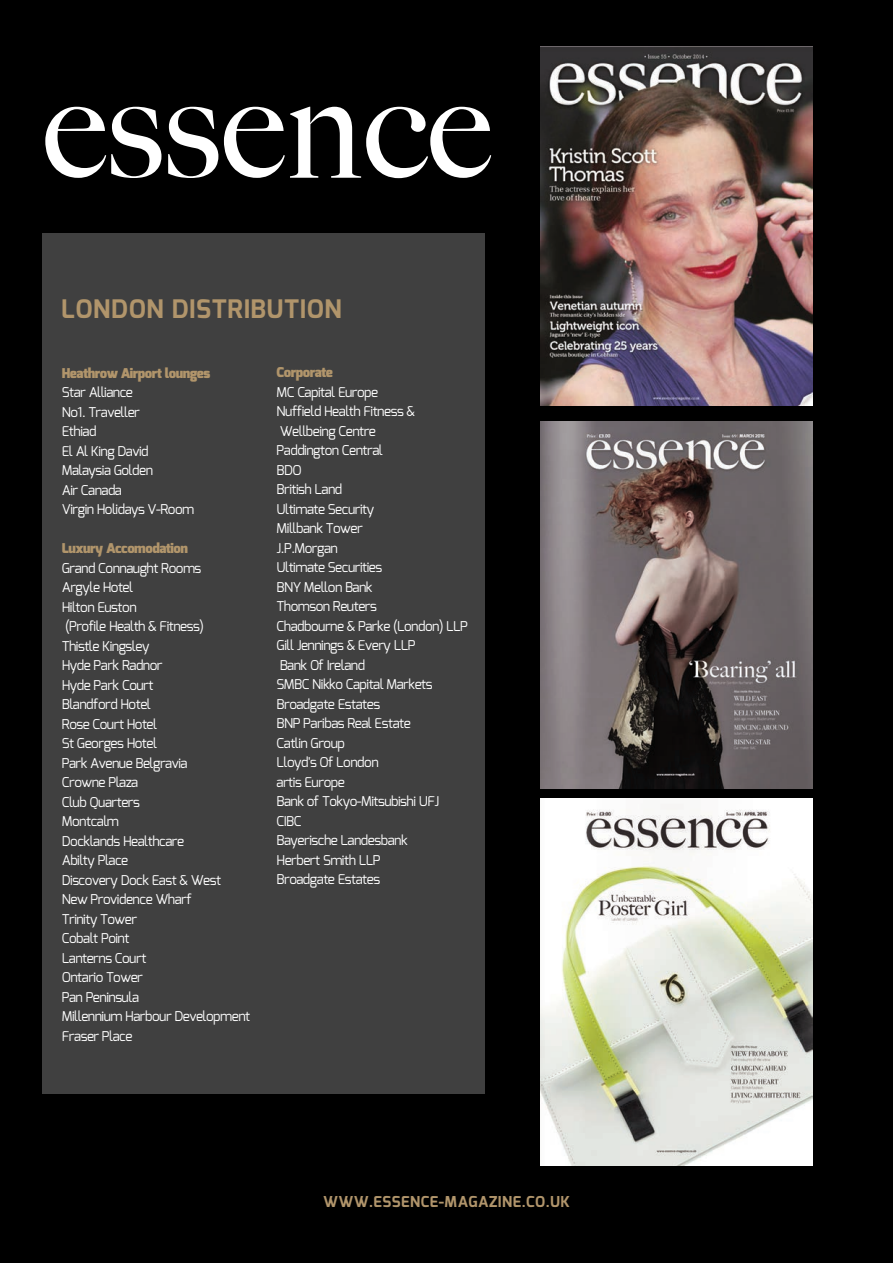
<style>
.page{position:relative;width:893px;height:1263px;background:#000}
.page>*{position:absolute;margin:0;border:0;box-sizing:border-box;transform-origin:0 0}
.t1{font:500 147px "Big Caslon";letter-spacing:.005em;color:#fff}
.t2{font:700 25.5px "Exo";letter-spacing:.025em;color:#b1956b}
.t3{font:700 15px "Exo";letter-spacing:.03em;color:#b1956b}
.t4{font:13.5px/19.5px "Exo";letter-spacing:-.04em;color:#fff}
.t5{font:900 13.5px "Exo";letter-spacing:-.035em;color:#b1956b}
</style>
<div class="page">
<div style="left:43px;top:234px;width:442px;height:860px;background:#404040"></div>
<img style="left:540px;top:421px;width:272px;height:367px">
<img style="left:540px;top:799px;width:272px;height:367px">
<img style="left:540px;top:46px;width:272px;height:360px">
<h1 class="t1" style="left:43px;top:40px;width:450px">essence</h1>
<h2 class="t2" style="left:61px;top:292px;width:282px">LONDON DISTRIBUTION</h2>
<p class="t5" style="left:62px;top:364px;width:150px">Heathrow Airport lounges</p>
<p class="t4" style="left:62px;top:383px;width:134px">Star Alliance<br>No1. Traveller<br>Ethiad<br>El Al King David<br>Malaysia Golden<br>Air Canada<br>Virgin Holidays V-Room</p>
<p class="t5" style="left:62px;top:540px;width:128px">Luxury Accomodation</p>
<p class="t4" style="left:62px;top:558px;width:190px">Grand Connaught Rooms<br>Argyle Hotel<br>Hilton Euston<br>(Profile Health &amp; Fitness)<br>Thistle Kingsley<br>Hyde Park Radnor<br>Hyde Park Court<br>Blandford Hotel<br>Rose Court Hotel<br>St Georges Hotel<br>Park Avenue Belgravia<br>Crowne Plaza<br>Club Quarters<br>Montcalm<br>Docklands Healthcare<br>Abilty Place<br>Discovery Dock East &amp; West<br>New Providence Wharf<br>Trinity Tower<br>Cobalt Point<br>Lanterns Court<br>Ontario Tower<br>Pan Peninsula<br>Millennium Harbour Development<br>Fraser Place</p>
<p class="t5" style="left:277px;top:364px;width:58px">Corporate</p>
<p class="t4" style="left:277px;top:383px;width:193px">MC Capital Europe<br>Nuffield Health Fitness &amp;<br>Wellbeing Centre<br>Paddington Central<br>BDO<br>British Land<br>Ultimate Security<br>Millbank Tower<br>J.P.Morgan<br>Ultimate Securities<br>BNY Mellon Bank<br>Thomson Reuters<br>Chadbourne &amp; Parke (London) LLP<br>Gill Jennings &amp; Every LLP<br>Bank Of Ireland<br>SMBC Nikko Capital Markets<br>Broadgate Estates<br>BNP Paribas Real Estate<br>Catlin Group<br>Lloyd's Of London<br>artis Europe<br>Bank of Tokyo-Mitsubishi UFJ<br>CIBC<br>Bayerische Landesbank<br>Herbert Smith LLP<br>Broadgate Estates</p>
<p class="t3" style="left:323px;top:1192px;width:248px">WWW.ESSENCE-MAGAZINE.CO.UK</p>
</div>
